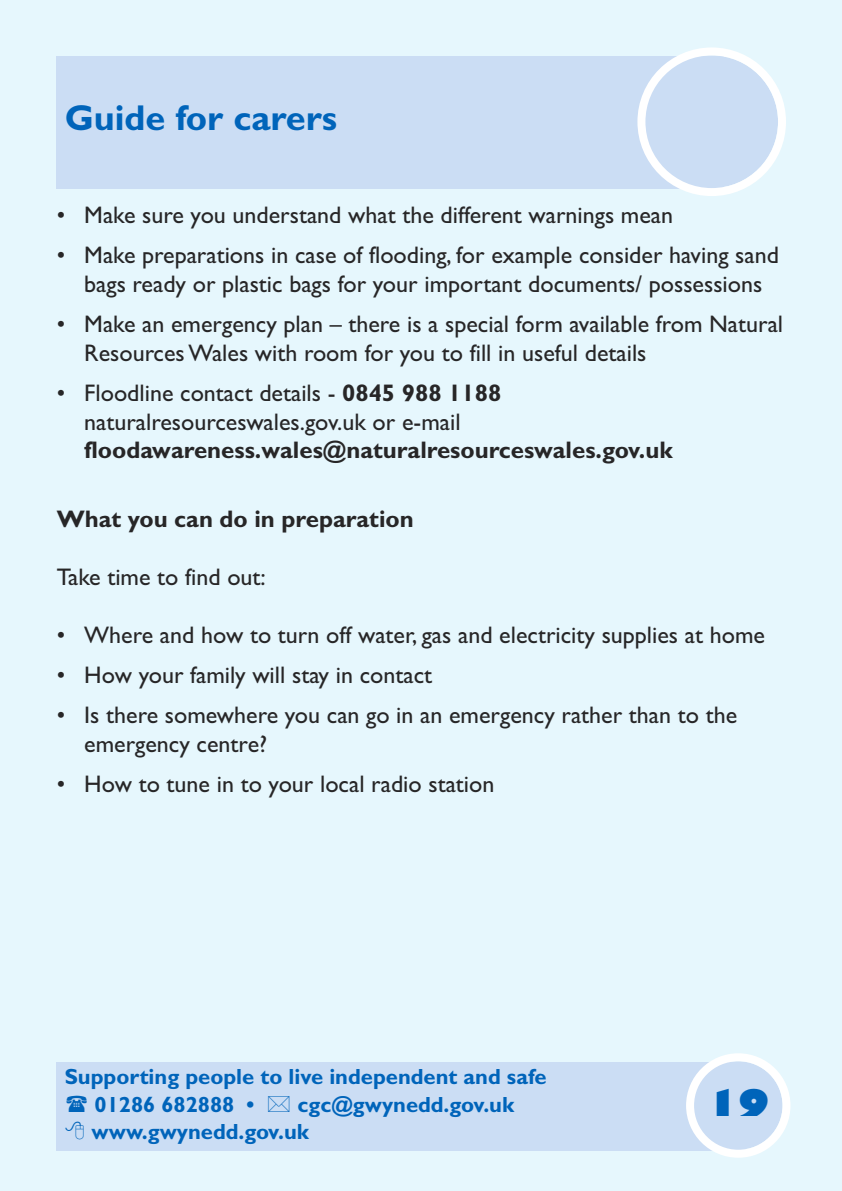
<style>
.page{position:relative;width:842px;height:1191px;background:#e6f7fd}
.page>*{position:absolute;margin:0;border:0;box-sizing:border-box;transform-origin:0 0}
.t1{font:700 36px "Gill Sans";color:#0064ba}
.t2{font:800 36px "Gill Sans";color:#0064ba}
.t3{font:24px/28.8px "Gill Sans";color:#272627;text-align:center}
.t4{font:700 24px "Gill Sans";color:#272627}
.t5{font:700 22px/28.4px "Gill Sans";color:#0064ba}
.s1{font-weight:700}
</style>
<div class="page">
<div style="left:57px;top:56px;width:667px;height:132px;background:#cbddf4"></div>
<svg style="left:637px;top:47px;width:149px;height:149px"></svg>
<div style="left:57px;top:1062px;width:689px;height:88px;background:#cbddf4"></div>
<svg style="left:686px;top:1053px;width:104px;height:104px"></svg>
<h1 class="t1" style="left:65px;top:104px;width:274px">Guide for carers</h1>
<p class="t3" style="left:57px;top:200px;width:618px">• Make sure you understand what the different warnings mean</p>
<p class="t3" style="left:57px;top:240px;width:724px">• Make preparations in case of flooding, for example consider having sand bags ready or plastic bags for your important documents/ possessions</p>
<p class="t3" style="left:84px;top:309px;width:700px;text-align:left;text-indent:-27px">• Make an emergency plan – there is a special form available from Natural<br>ResourcesWales with room for you to fill in useful details</p>
<p class="t3" style="left:57px;top:378px;width:446px">• Floodline contact details - <span class="s1">0845 988 1188 </span>naturalresourceswales.gov.uk or e-mail</p>
<p class="t4" style="left:84px;top:441px;width:590px">floodawareness.wales@naturalresourceswales.gov.uk</p>
<p class="t4" style="left:57px;top:510px;width:358px">What you can do in preparation</p>
<p class="t3" style="left:57px;top:562px;width:211px">Take time to find out:</p>
<p class="t3" style="left:57px;top:620px;width:710px">• Where and how to turn off water, gas and electricity supplies at home</p>
<p class="t3" style="left:57px;top:660px;width:377px">• How your family will stay in contact</p>
<p class="t3" style="left:84px;top:700px;width:654px;text-align:left;text-indent:-28px">• Is there somewhere you can go in an emergency rather than to the emergency centre?</p>
<p class="t3" style="left:57px;top:769px;width:439px">• How to tune in to your local radio station</p>
<p class="t5" style="left:95px;top:1063px;width:453px;text-indent:-30px">Supporting people to live independent and safe<br>01286 682888 •</p>
<p class="t5" style="left:92px;top:1093px;width:424px;line-height:27px;text-indent:206px">cgc@gwynedd.gov.uk www.gwynedd.gov.uk</p>
<h1 class="t2" style="left:708px;top:1082px;width:63px">19</h1>
</div>
